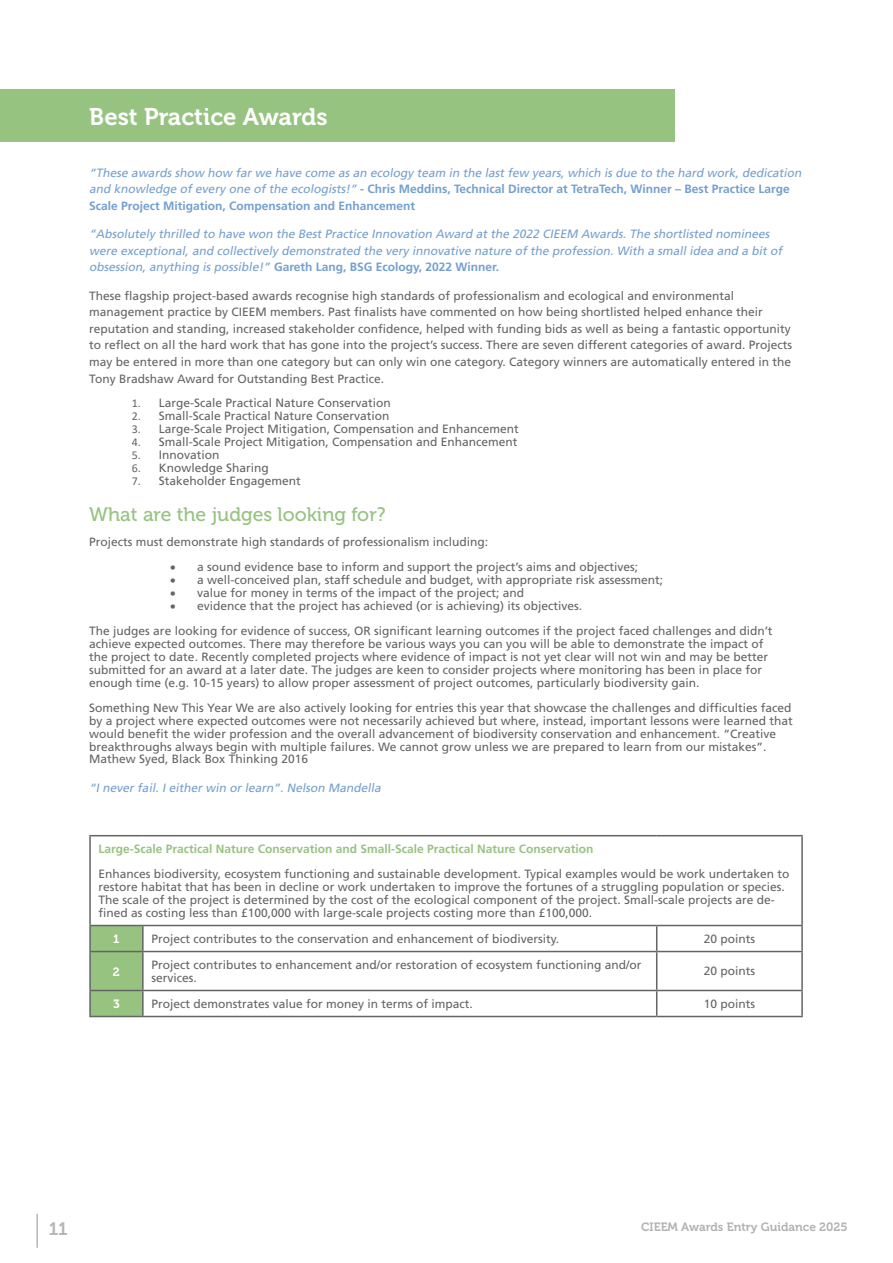
<style>
.page{position:relative;width:893px;height:1263px;background:#fff}
.page>*{position:absolute;margin:0;border:0;box-sizing:border-box;transform-origin:0 0}
.t1{font:24px "Museo 700";color:#fff}
.t2{font:19.5px "Museo 500";color:#97c381}
.t3{font:18px "Museo 700";color:#636466}
.t4{font:12px/12.9px "Frutiger LT Std";color:#636466}
.t5{font:italic 12px/16.5px "Frutiger LT Std";color:#749fce}
.t6{font:700 12px "Frutiger LT Std";color:#97c381}
.t7{font:12px "Museo 700";color:#636466}
.t8{font:12px "Museo 700";color:#fff}
.s1{font-weight:700;font-style:normal}
.s2{font-family:"Calibri"}
</style>
<div class="page">
<hr style="left:36px;top:1214px;width:2px;height:34px;background:#636466">
<div style="left:91px;top:926px;width:51px;height:90px;background:#97c381"></div>
<hr style="left:89px;top:835px;width:54px;height:1px;background:#636466">
<hr style="left:89px;top:836px;width:2px;height:89px;background:#636466">
<hr style="left:143px;top:835px;width:514px;height:1px;background:#636466">
<hr style="left:657px;top:835px;width:146px;height:1px;background:#636466">
<hr style="left:801px;top:836px;width:2px;height:89px;background:#636466">
<hr style="left:89px;top:925px;width:54px;height:1px;background:#636466">
<hr style="left:89px;top:926px;width:2px;height:25px;background:#636466">
<hr style="left:143px;top:925px;width:514px;height:1px;background:#636466">
<hr style="left:142px;top:926px;width:2px;height:25px;background:#636466">
<hr style="left:657px;top:925px;width:146px;height:1px;background:#636466">
<svg style="left:656px;top:926px;width:1px;height:25px"></svg>
<hr style="left:801px;top:926px;width:2px;height:25px;background:#636466">
<hr style="left:89px;top:951px;width:54px;height:1px;background:#636466">
<hr style="left:89px;top:952px;width:2px;height:38px;background:#636466">
<hr style="left:143px;top:951px;width:514px;height:1px;background:#636466">
<hr style="left:142px;top:952px;width:2px;height:38px;background:#636466">
<hr style="left:657px;top:951px;width:146px;height:1px;background:#636466">
<hr style="left:656px;top:952px;width:1px;height:38px;background:#636466">
<hr style="left:801px;top:952px;width:2px;height:38px;background:#636466">
<hr style="left:89px;top:990px;width:54px;height:1px;background:#636466">
<hr style="left:89px;top:991px;width:2px;height:25px;background:#636466">
<hr style="left:143px;top:990px;width:514px;height:1px;background:#636466">
<hr style="left:142px;top:991px;width:2px;height:25px;background:#636466">
<hr style="left:657px;top:990px;width:146px;height:1px;background:#636466">
<svg style="left:656px;top:991px;width:1px;height:25px"></svg>
<hr style="left:801px;top:991px;width:2px;height:25px;background:#636466">
<hr style="left:89px;top:1016px;width:54px;height:1px;background:#636466">
<hr style="left:143px;top:1016px;width:514px;height:1px;background:#636466">
<hr style="left:657px;top:1016px;width:146px;height:1px;background:#636466">
<div style="left:0;top:89px;width:674px;height:53px;background:#97c381"></div>
<h1 class="t1" style="left:89px;top:103px;width:240px">Best Practice Awards</h1>
<p class="t5" style="left:89px;top:165px;width:716px">“These awards show how far we have come as an ecology team in the last few years, which is due to the hard work, dedication and knowledge of every one of the ecologists!” <span class="s1">- Chris Meddins, Technical Director at TetraTech, Winner – Best Practice Large<br>Scale Project Mitigation, Compensation and Enhancement</span></p>
<p class="t5" style="left:89px;top:226px;width:697px">“Absolutely thrilled to have won the Best Practice Innovation Award at the 2022 CIEEM Awards. The shortlisted nominees were exceptional, and collectively demonstrated the very innovative nature of the profession. With a small idea and a bit of obsession, anything is possible!” <span class="s1">Gareth Lang, BSG Ecology, 2022 Winner.</span></p>
<p class="t4" style="left:89px;top:288px;width:704px;line-height:16.5px">These flagship project-based awards recognise high standards of professionalism and ecological and environmental management practice by CIEEM members. Past finalists have commented on how being shortlisted helped enhance their reputation and standing, increased stakeholder confidence, helped with funding bids as well as being a fantastic opportunity to reflect on all the hard work that has gone into the project’s success. There are seven different categories of award. Projects may be entered in more than one category but can only win one category. Category winners are automatically entered in the Tony Bradshaw Award for Outstanding Best Practice.</p>
<p class="t4" style="left:132px;top:397px;width:261px"><span class="s2">1.</span> Large-Scale Practical Nature Conservation</p>
<p class="t4" style="left:132px;top:410px;width:259px"><span class="s2">2.</span> Small-Scale Practical Nature Conservation</p>
<p class="t4" style="left:132px;top:423px;width:389px"><span class="s2">3.</span> Large-Scale Project Mitigation, Compensation and Enhancement</p>
<p class="t4" style="left:132px;top:436px;width:387px"><span class="s2">4.</span> Small-Scale Project Mitigation, Compensation and Enhancement</p>
<p class="t4" style="left:132px;top:449px;width:89px"><span class="s2">5.</span> Innovation</p>
<p class="t4" style="left:132px;top:462px;width:139px"><span class="s2">6.</span> Knowledge Sharing</p>
<p class="t4" style="left:132px;top:475px;width:171px"><span class="s2">7.</span> Stakeholder Engagement</p>
<h2 class="t2" style="left:89px;top:504px;width:298px">What are the judges looking for?</h2>
<p class="t4" style="left:89px;top:536px;width:400px">Projects must demonstrate high standards of professionalism including:</p>
<p class="t4" style="left:170px;top:560px;width:469px">• a sound evidence base to inform and support the project’s aims and objectives;</p>
<p class="t4" style="left:170px;top:573px;width:494px">• a well-conceived plan, staff schedule and budget, with appropriate risk assessment;</p>
<p class="t4" style="left:170px;top:586px;width:355px">• value for money in terms of the impact of the project; and</p>
<p class="t4" style="left:89px;top:593px;width:685px;line-height:24.9px;text-indent:81px">• evidence that the project has achieved (or is achieving) its objectives.<br>The judges are looking for evidence of success, OR significant learning outcomes if the project faced challenges and didn’t</p>
<p class="t4" style="left:89px;top:637px;width:680px">achieve expected outcomes. There may therefore be various ways you can you will be able to demonstrate the impact of the project to date. Recently completed projects where evidence of impact is not yet clear will not win and may be better submitted for an award at a later date. The judges are keen to consider projects where monitoring has been in place for enough time (e.g. 10-15 years) to allow proper assessment of project outcomes, particularly biodiversity gain.</p>
<p class="t4" style="left:89px;top:701px;width:705px">Something New This Year We are also actively looking for entries this year that showcase the challenges and difficulties faced by a project where expected outcomes were not necessarily achieved but where, instead, important lessons were learned that would benefit the wider profession and the overall advancement of biodiversity conservation and enhancement. “Creative breakthroughs always begin with multiple failures. We cannot grow unless we are prepared to learn from our mistakes”.<br>Mathew Syed, Black Box Thinking 2016</p>
<p class="t5" style="left:89px;top:780px;width:295px">“I never fail. I either win or learn”. Nelson Mandella</p>
<p class="t6" style="left:99px;top:842px;width:497px">Large-Scale Practical Nature Conservation and Small-Scale Practical Nature Conservation</p>
<p class="t4" style="left:99px;top:867px;width:693px">Enhances biodiversity, ecosystem functioning and sustainable development. Typical examples would be work undertaken to restore habitat that has been in decline or work undertaken to improve the fortunes of a struggling population or species.<br>The scale of the project is determined by the cost of the ecological component of the project. Small-scale projects are de&shy;fined as costing less than £100,000 with large-scale projects costing more than £100,000.</p>
<p class="t8" style="left:113px;top:932px;width:8px">1</p>
<p class="t4" style="left:151px;top:932px;width:409px">Project contributes to the conservation and enhancement of biodiversity.</p>
<p class="t4" style="left:704px;top:932px;width:53px">20 points</p>
<p class="t8" style="left:113px;top:965px;width:8px">2</p>
<p class="t4" style="left:151px;top:958px;width:492px">Project contributes to enhancement and/or restoration of ecosystem functioning and/or services.</p>
<p class="t4" style="left:704px;top:965px;width:53px">20 points</p>
<p class="t8" style="left:113px;top:997px;width:8px">3</p>
<p class="t4" style="left:151px;top:997px;width:323px">Project demonstrates value for money in terms of impact.</p>
<p class="t4" style="left:704px;top:997px;width:53px">10 points</p>
<h3 class="t3" style="left:48px;top:1219px;width:21px">11</h3>
<p class="t7" style="left:641px;top:1220px;width:208px">CIEEM Awards Entry Guidance 2025</p>
</div>
